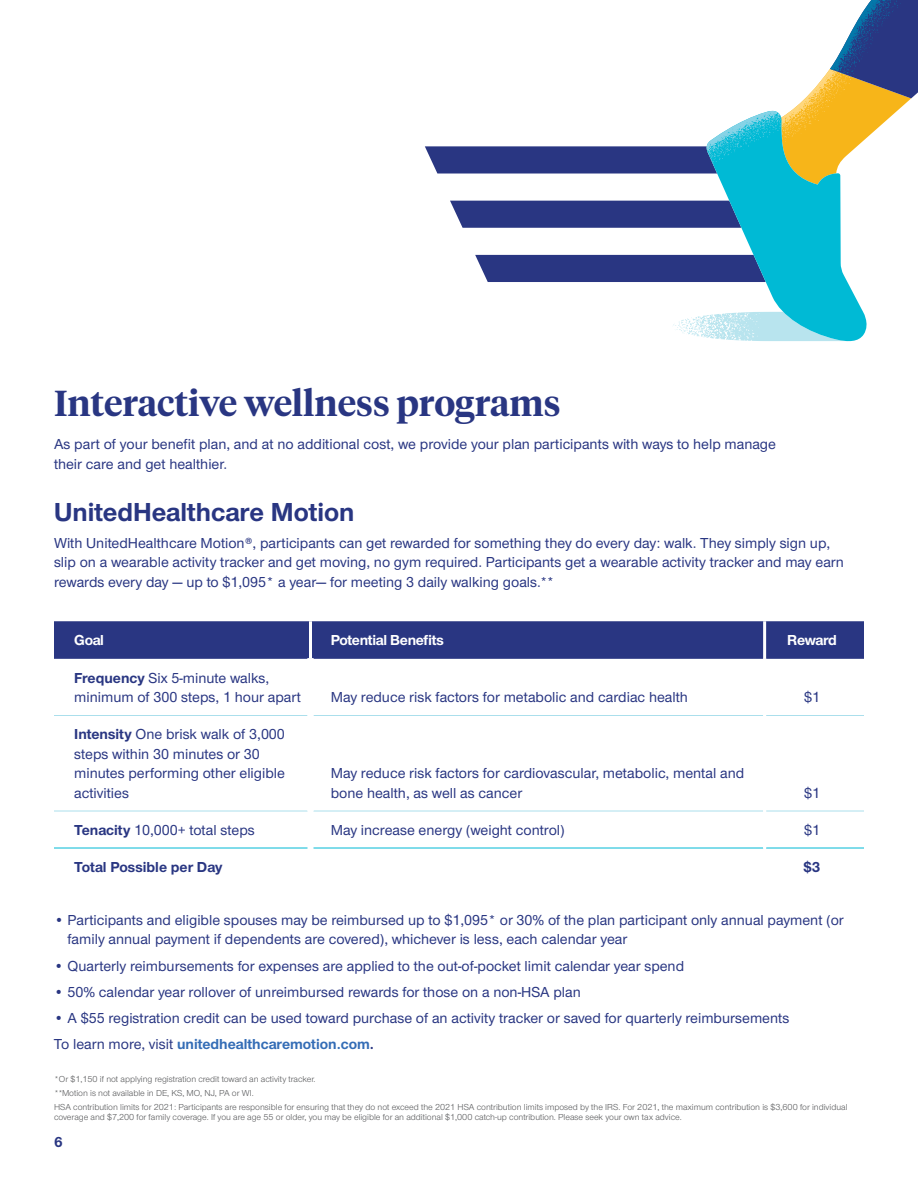
<style>
.page{position:relative;width:918px;height:1188px;background:#fff}
.page>*{position:absolute;margin:0;border:0;box-sizing:border-box;transform-origin:0 0}
.t1{font:600 36px "UHC Serif Headline";color:#293682}
.t2{font:700 27px "UHC Sans";color:#293682}
.t3{font:500 15px/19.5px "UHC Sans";color:#293682}
.t4{font:700 15px "UHC Sans";color:#346db6}
.t5{font:700 15px "UHC Sans";letter-spacing:-.02em;color:#fff}
.t6{font:700 15px "UHC Sans";color:#293682}
.t7{font:9px/14.2px "UHC Sans";color:#58595b}
.s1{font-weight:700}
.s2{font-weight:500;color:#293682}
.s3{color:#293682}
</style>
<div class="page">
<div style="left:54px;top:621px;width:810px;height:37px;background:#293682"></div>
<hr style="left:54px;top:658px;width:254px;height:1px;background:#293682">
<hr style="left:314px;top:658px;width:449px;height:1px;background:#293682">
<hr style="left:766px;top:658px;width:98px;height:1px;background:#293682">
<hr style="left:309px;top:621px;width:3px;height:37px;background:#fff">
<hr style="left:763px;top:621px;width:3px;height:37px;background:#fff">
<hr style="left:54px;top:715px;width:254px;height:1px;background:#abdfec">
<hr style="left:314px;top:715px;width:449px;height:1px;background:#abdfec">
<hr style="left:766px;top:715px;width:98px;height:1px;background:#abdfec">
<hr style="left:54px;top:811px;width:254px;height:1px;background:#abdfec">
<hr style="left:314px;top:811px;width:449px;height:1px;background:#abdfec">
<hr style="left:766px;top:811px;width:98px;height:1px;background:#abdfec">
<hr style="left:54px;top:848px;width:254px;height:1px;background:#00bad5">
<hr style="left:314px;top:848px;width:449px;height:1px;background:#00bad5">
<hr style="left:766px;top:848px;width:98px;height:1px;background:#00bad5">
<svg style="left:425px;top:146px;width:247px;height:136px;fill:#293682"></svg>
<svg style="left:672px;top:0;width:246px;height:342px"></svg>
<h2 class="t1" style="left:54px;top:379px;width:508px">Interactive wellness programs</h2>
<p class="t3" style="left:54px;top:434px;width:724px">As part of your benefit plan, and at no additional cost, we provide your plan participants with ways to help manage their care and get healthier.</p>
<h3 class="t2" style="left:54px;top:494px;width:302px">UnitedHealthcare Motion</h3>
<p class="t3" style="left:54px;top:532px;width:791px">With UnitedHealthcare Motion®, participants can get rewarded for something they do every day: walk. They simply sign up, slip on a wearable activity tracker and get moving, no gym required. Participants get a wearable activity tracker and may earn rewards every day — up to $1,095* a year— for meeting 3 daily walking goals.**</p>
<p class="t5" style="left:74px;top:630px;width:31px">Goal</p>
<p class="t5" style="left:331px;top:630px;width:115px">Potential Benefits</p>
<p class="t5" style="left:787px;top:630px;width:51px">Reward</p>
<p class="t3" style="left:74px;top:667px;width:228px"><span class="s1">Frequency</span> Six 5-minute walks, minimum of 300 steps, 1 hour apart</p>
<p class="t3" style="left:331px;top:687px;width:359px">May reduce risk factors for metabolic and cardiac health</p>
<p class="t3" style="left:804px;top:687px;width:17px">$1</p>
<p class="t3" style="left:74px;top:724px;width:212px"><span class="s1">Intensity</span> One brisk walk of 3,000 steps within 30 minutes or 30 minutes performing other eligible activities</p>
<p class="t3" style="left:331px;top:763px;width:415px">May reduce risk factors for cardiovascular, metabolic, mental and bone health, as well as cancer</p>
<p class="t3" style="left:804px;top:782px;width:17px">$1</p>
<p class="t3" style="left:74px;top:819px;width:182px"><span class="s1">Tenacity</span> 10,000+ total steps</p>
<p class="t3" style="left:331px;top:819px;width:235px">May increase energy (weight control)</p>
<p class="t3" style="left:804px;top:819px;width:17px">$1</p>
<p class="t6" style="left:74px;top:856px;width:150px">Total Possible per Day</p>
<p class="t6" style="left:804px;top:856px;width:18px">$3</p>
<p class="t3" style="left:68px;top:909px;width:778px;text-indent:-13px">• Participants and eligible spouses may be reimbursed up to $1,095* or 30% of the plan participant only annual payment (or family annual payment if dependents are covered), whichever is less, each calendar year</p>
<p class="t3" style="left:54px;top:955px;width:632px">• Quarterly reimbursements for expenses are applied to the out-of-pocket limit calendar year spend</p>
<p class="t3" style="left:54px;top:981px;width:528px">• 50% calendar year rollover of unreimbursed rewards for those on a non-HSA plan</p>
<p class="t3" style="left:54px;top:1008px;width:737px">• A $55 registration credit can be used toward purchase of an activity tracker or saved for quarterly reimbursements</p>
<p class="t4" style="left:54px;top:1034px;width:322px"><span class="s2">To learn more, visit</span> unitedhealthcaremotion.com<span class="s3">.</span></p>
<p class="t7" style="left:54px;top:1071px;width:263px">*Or $1,150 if not applying registration credit toward an activity tracker. **Motion is not available in DE, KS, MO, NJ, PA or WI.</p>
<p class="t7" style="left:54px;top:1102px;width:795px;line-height:9.8px">HSA contribution limits for 2021: Participants are responsible for ensuring that they do not exceed the 2021 HSA contribution limits imposed by the IRS. For 2021, the maximum contribution is $3,600 for individual coverage and $7,200 for family coverage. If you are age 55 or older, you may be eligible for an additional $1,000 catch-up contribution. Please seek your own tax advice.</p>
<p class="t6" style="left:54px;top:1132px;width:10px">6</p>
</div>
